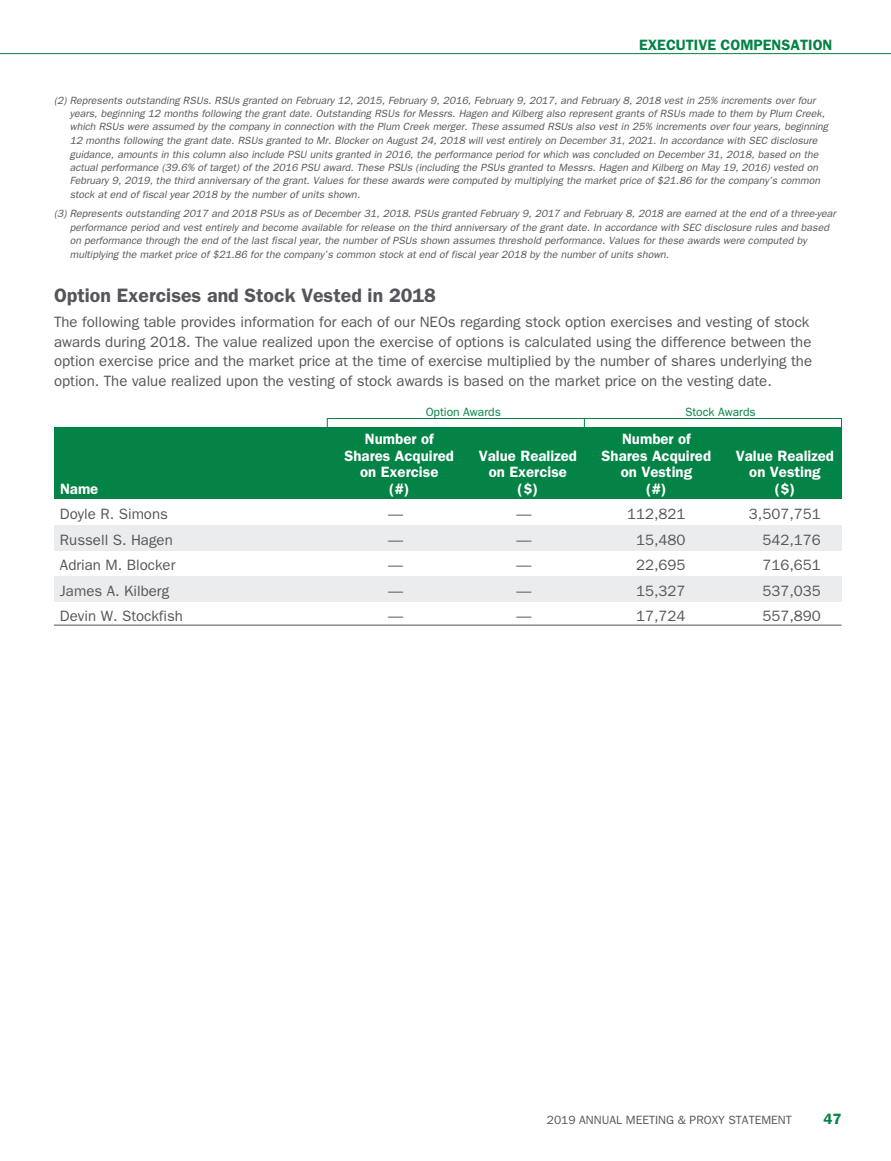
<style>
.page{position:relative;width:891px;height:1161px;background:#fff}
.page>*{position:absolute;margin:0;border:0;box-sizing:border-box;transform-origin:0 0}
.t1{font:600 19.5px "Franklin Gothic";color:#54565a}
.t2{font:15px/19.5px "Franklin Gothic";color:#54565a}
.t3{font:600 15px/16.5px "Franklin Gothic";color:#fff;text-align:center}
.t4{font:600 15px "Franklin Gothic";color:#038345}
.t5{font:12px "Franklin Gothic";color:#54565a}
.t6{font:12px "Franklin Gothic";color:#038345}
.t7{font:italic 10.5px/13.5px "Franklin Gothic";color:#54565a}
</style>
<div class="page">
<hr style="left:0;top:53px;width:891px;height:1px;background:#038345">
<div style="left:54px;top:428px;width:788px;height:72px;background:#038345"></div>
<div style="left:54px;top:525px;width:788px;height:25px;background:#ebeced"></div>
<div style="left:54px;top:576px;width:788px;height:26px;background:#ebeced"></div>
<svg style="left:327px;top:418px;width:258px;height:10px"></svg>
<hr style="left:585px;top:418px;width:128px;height:1px;background:#038345">
<svg style="left:713px;top:418px;width:129px;height:10px"></svg>
<hr style="left:54px;top:625px;width:787px;height:1px;background:#54565a">
<h2 class="t4" style="left:639px;top:39px;width:195px">EXECUTIVE COMPENSATION</h2>
<p class="t7" style="left:70px;top:94px;width:760px;text-indent:-16px">(2) Represents outstanding RSUs. RSUs granted on February 12, 2015, February 9, 2016, February 9, 2017, and February 8, 2018 vest in 25% increments over four years, beginning 12 months following the grant date. Outstanding RSUs for Messrs. Hagen and Kilberg also represent grants of RSUs made to them by Plum Creek, which RSUs were assumed by the company in connection with the Plum Creek merger. These assumed RSUs also vest in 25% increments over four years, beginning 12 months following the grant date. RSUs granted to Mr. Blocker on August 24, 2018 will vest entirely on December 31, 2021. In accordance with SEC disclosure guidance, amounts in this column also include PSU units granted in 2016, the performance period for which was concluded on December 31, 2018, based on the actual performance (39.6% of target) of the 2016 PSU award. These PSUs (including the PSUs granted to Messrs. Hagen and Kilberg on May 19, 2016) vested on February 9, 2019, the third anniversary of the grant. Values for these awards were computed by multiplying the market price of $21.86 for the company’s common stock at end of fiscal year 2018 by the number of units shown.</p>
<p class="t7" style="left:70px;top:208px;width:768px;text-indent:-16px">(3) Represents outstanding 2017 and 2018 PSUs as of December 31, 2018. PSUs granted February 9, 2017 and February 8, 2018 are earned at the end of a three-year performance period and vest entirely and become available for release on the third anniversary of the grant date. In accordance with SEC disclosure rules and based on performance through the end of the last fiscal year, the number of PSUs shown assumes threshold performance. Values for these awards were computed by multiplying the market price of $21.86 for the company’s common stock at end of fiscal year 2018 by the number of units shown.</p>
<h1 class="t1" style="left:54px;top:288px;width:383px">Option Exercises and Stock Vested in 2018</h1>
<p class="t2" style="left:54px;top:313px;width:760px">The following table provides information for each of our NEOs regarding stock option exercises and vesting of stock awards during 2018. The value realized upon the exercise of options is calculated using the difference between the option exercise price and the market price at the time of exercise multiplied by the number of shares underlying the option. The value realized upon the vesting of stock awards is based on the market price on the vesting date.</p>
<p class="t6" style="left:426px;top:407px;width:77px">Option Awards</p>
<p class="t6" style="left:685px;top:407px;width:72px">Stock Awards</p>
<h2 class="t3" style="left:60px;top:481px;width:40px">Name</h2>
<h2 class="t3" style="left:345px;top:432px;width:111px">Number of<br>Shares Acquired on Exercise<br>(#)</h2>
<h2 class="t3" style="left:479px;top:448px;width:100px">Value Realized on Exercise ($)</h2>
<h2 class="t3" style="left:602px;top:432px;width:111px">Number of<br>Shares Acquired on Vesting<br>(#)</h2>
<h2 class="t3" style="left:736px;top:448px;width:100px">Value Realized on Vesting<br>($)</h2>
<h2 class="t2" style="left:60px;top:505px;width:109px">Doyle R. Simons</h2>
<h2 class="t2" style="left:388px;top:505px;width:16px">—</h2>
<h2 class="t2" style="left:517px;top:505px;width:16px">—</h2>
<h2 class="t2" style="left:627px;top:505px;width:60px">112,821</h2>
<h2 class="t2" style="left:749px;top:505px;width:73px">3,507,751</h2>
<h2 class="t2" style="left:60px;top:531px;width:114px">Russell S. Hagen</h2>
<h2 class="t2" style="left:388px;top:531px;width:16px">—</h2>
<h2 class="t2" style="left:517px;top:531px;width:16px">—</h2>
<h2 class="t2" style="left:636px;top:531px;width:51px">15,480</h2>
<h2 class="t2" style="left:762px;top:531px;width:60px">542,176</h2>
<h2 class="t2" style="left:60px;top:556px;width:117px">Adrian M. Blocker</h2>
<h2 class="t2" style="left:388px;top:556px;width:16px">—</h2>
<h2 class="t2" style="left:517px;top:556px;width:16px">—</h2>
<h2 class="t2" style="left:636px;top:556px;width:51px">22,695</h2>
<h2 class="t2" style="left:762px;top:556px;width:60px">716,651</h2>
<h2 class="t2" style="left:60px;top:582px;width:111px">James A. Kilberg</h2>
<h2 class="t2" style="left:388px;top:582px;width:16px">—</h2>
<h2 class="t2" style="left:517px;top:582px;width:16px">—</h2>
<h2 class="t2" style="left:636px;top:582px;width:51px">15,327</h2>
<h2 class="t2" style="left:762px;top:582px;width:60px">537,035</h2>
<h2 class="t2" style="left:60px;top:607px;width:124px">Devin W. Stockfish</h2>
<h2 class="t2" style="left:388px;top:607px;width:16px">—</h2>
<h2 class="t2" style="left:517px;top:607px;width:16px">—</h2>
<h2 class="t2" style="left:636px;top:607px;width:51px">17,724</h2>
<h2 class="t2" style="left:762px;top:607px;width:60px">557,890</h2>
<p class="t5" style="left:547px;top:1115px;width:247px">2019 ANNUAL MEETING &amp; PROXY STATEMENT</p>
<h2 class="t4" style="left:824px;top:1113px;width:19px">47</h2>
</div>
